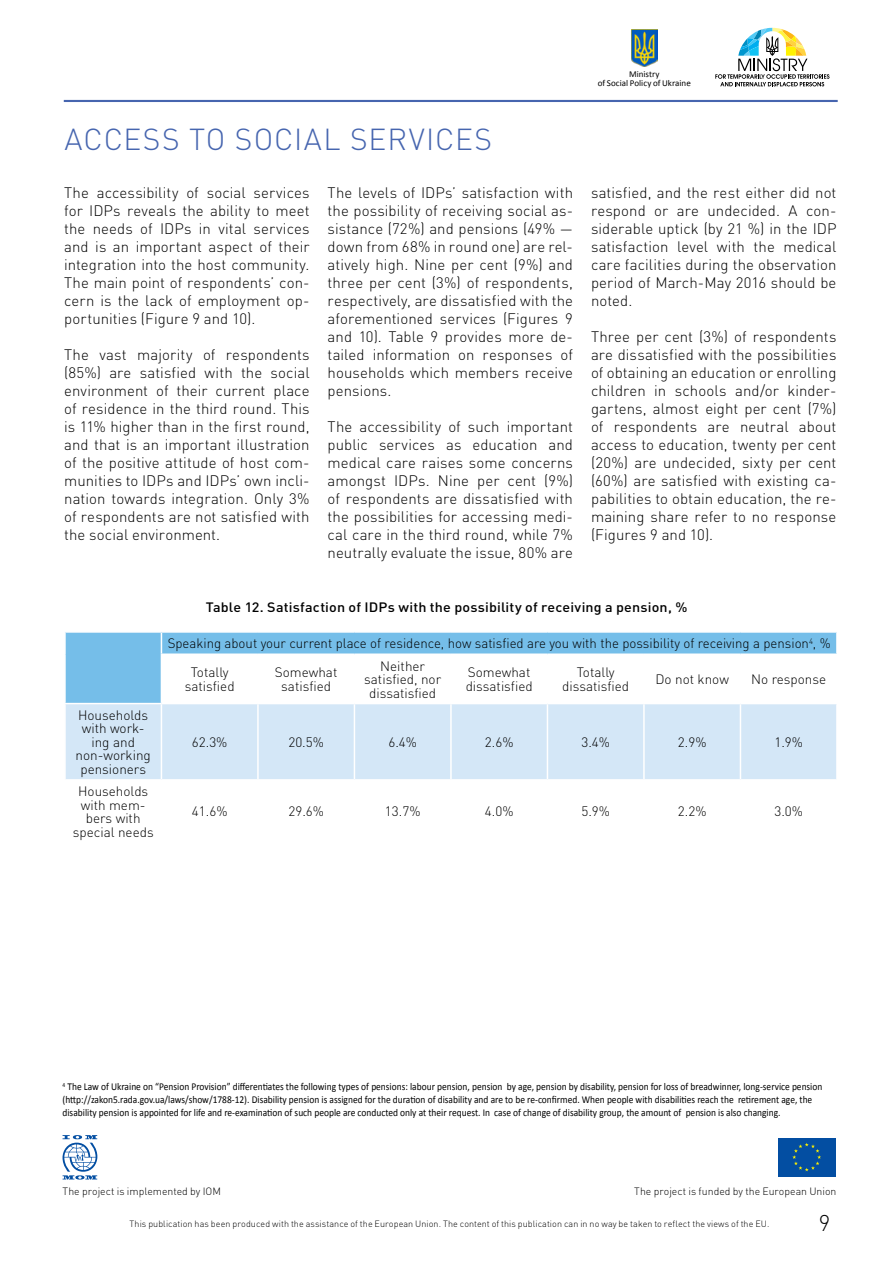
<style>
.page{position:relative;width:893px;height:1263px;background:#fff}
.page>*{position:absolute;margin:0;border:0;box-sizing:border-box;transform-origin:0 0}
.t1{font:300 30px "DIN Pro";letter-spacing:.035em;color:#4665af}
.t2{font:300 22.5px "DIN Pro";color:#000}
.t3{font:300 15px/18px "DIN Pro";letter-spacing:.005em;color:#000;text-align:justify}
.t4{font:300 13.5px/13.5px "DIN Pro";color:#000;text-align:center}
.t5{font:500 13.5px "DIN Pro";letter-spacing:.01em;color:#000;scale:1.06 1}
.t6{font:10.5px/12.6px "Calibri";color:#000;scale:.9 1}
.t7{font:300 10.5px "DIN Pro";letter-spacing:.005em;color:#000}
.t8{font:300 9px "DIN Pro";letter-spacing:.005em;color:#000}
.t9{font:9px/9px "Calibri";color:#000;text-align:center}
</style>
<div class="page">
<svg style="left:778px;top:1138px;width:58px;height:39px"></svg>
<div style="left:778px;top:1138px;width:57px;height:38px;background:#034ea2"></div>
<svg style="left:792px;top:1143px;width:29px;height:28px"></svg>
<svg style="left:62px;top:1135px;width:35px;height:44px"></svg>
<svg style="left:715px;top:28px;width:114px;height:58px"></svg>
<img style="left:631px;top:29px;width:27px;height:37px">
<hr style="left:64px;top:100px;width:774px;height:2px;background:#4665af">
<svg style="left:66px;top:633px;width:770px;height:70px"></svg>
<div style="left:66px;top:704px;width:770px;height:75px;background:#d4e7f7"></div>
<svg style="left:161px;top:633px;width:1px;height:20px"></svg>
<hr style="left:161px;top:653px;width:97px;height:2px;background:#fff">
<hr style="left:161px;top:655px;width:1px;height:48px;background:#fff">
<hr style="left:258px;top:653px;width:96px;height:2px;background:#fff">
<hr style="left:257px;top:655px;width:2px;height:48px;background:#fff">
<hr style="left:354px;top:653px;width:97px;height:2px;background:#fff">
<hr style="left:354px;top:655px;width:1px;height:48px;background:#fff">
<hr style="left:451px;top:653px;width:96px;height:2px;background:#fff">
<hr style="left:450px;top:655px;width:2px;height:48px;background:#fff">
<hr style="left:547px;top:653px;width:97px;height:2px;background:#fff">
<hr style="left:547px;top:655px;width:1px;height:48px;background:#fff">
<hr style="left:644px;top:653px;width:96px;height:2px;background:#fff">
<hr style="left:643px;top:655px;width:2px;height:48px;background:#fff">
<hr style="left:740px;top:653px;width:98px;height:2px;background:#fff">
<hr style="left:740px;top:655px;width:1px;height:48px;background:#fff">
<hr style="left:161px;top:704px;width:1px;height:75px;background:#fff">
<hr style="left:257px;top:704px;width:2px;height:75px;background:#fff">
<hr style="left:354px;top:704px;width:1px;height:75px;background:#fff">
<hr style="left:450px;top:704px;width:2px;height:75px;background:#fff">
<hr style="left:547px;top:704px;width:1px;height:75px;background:#fff">
<hr style="left:643px;top:704px;width:2px;height:75px;background:#fff">
<hr style="left:740px;top:704px;width:1px;height:75px;background:#fff">
<h1 class="t1" style="left:64px;top:117px;width:429px">ACCESS TO SOCIAL SERVICES</h1>
<p class="t3" style="left:64px;top:182px;width:247px">The accessibility of social services for IDPs reveals the ability to meet the needs of IDPs in vital services and is an important aspect of their integration into the host community.<br>The main point of respondents’ con&shy;cern is the lack of employment op&shy;portunities (Figure 9 and 10).</p>
<p class="t3" style="left:64px;top:344px;width:247px">The vast majority of respondents (85%) are satisfied with the social environment of their current place of residence in the third round. This is 11% higher than in the first round, and that is an important illustration of the positive attitude of host com&shy;munities to IDPs and IDPs’ own incli&shy;nation towards integration. Only 3% of respondents are not satisfied with the social environment.</p>
<p class="t3" style="left:328px;top:182px;width:247px">The levels of IDPs’ satisfaction with the possibility of receiving social as&shy;sistance (72%) and pensions (49% — down from 68% in round one) are rel&shy;atively high. Nine per cent (9%) and three per cent (3%) of respondents, respectively, are dissatisfied with the aforementioned services (Figures 9 and 10). Table 9 provides more de&shy;tailed information on responses of households which members receive pensions.</p>
<p class="t3" style="left:328px;top:416px;width:247px">The accessibility of such important public services as education and medical care raises some concerns amongst IDPs. Nine per cent (9%) of respondents are dissatisfied with the possibilities for accessing medi&shy;cal care in the third round, while 7% neutrally evaluate the issue, 80% are</p>
<p class="t9" style="left:598px;top:70px;width:95px">Ministry<br>of Social Policy of Ukraine</p>
<p class="t3" style="left:591px;top:182px;width:247px">satisfied, and the rest either did not respond or are undecided. A con&shy;siderable uptick (by 21 %) in the IDP satisfaction level with the medical care facilities during the observation period of March-May 2016 should be noted.</p>
<p class="t3" style="left:591px;top:326px;width:247px">Three per cent (3%) of respondents are dissatisfied with the possibilities of obtaining an education or enrolling children in schools and/or kinder&shy;gartens, almost eight per cent (7%) of respondents are neutral about access to education, twenty per cent (20%) are undecided, sixty per cent (60%) are satisfied with existing ca&shy;pabilities to obtain education, the re&shy;maining share refer to no response (Figures 9 and 10).</p>
<p class="t4" style="left:76px;top:707px;width:77px">Households with work&shy;ing and non-working pensioners</p>
<p class="t4" style="left:73px;top:783px;width:82px">Households with mem&shy;bers with special needs</p>
<p class="t5" style="left:206px;top:596px;width:456px">Table 12. Satisfaction of IDPs with the possibility of receiving a pension, %</p>
<p class="t4" style="left:191px;top:628px;width:641px;line-height:29.1px;text-align:left;text-indent:-23px">Speaking about your current place of residence, how satisfied are you with the possibility of receiving a pension<sup>4</sup>, %<br>Totally</p>
<p class="t4" style="left:185px;top:678px;width:51px">satisfied</p>
<p class="t4" style="left:275px;top:664px;width:64px">Somewhat satisfied</p>
<p class="t4" style="left:364px;top:658px;width:78px">Neither satisfied, nor dissatisfied</p>
<p class="t4" style="left:466px;top:664px;width:69px;text-align:left">Somewhat dissatisfied</p>
<p class="t4" style="left:562px;top:664px;width:69px">Totally dissatisfied</p>
<p class="t4" style="left:655px;top:671px;width:75px">Do not know</p>
<p class="t4" style="left:751px;top:671px;width:77px">No response</p>
<p class="t4" style="left:192px;top:734px;width:37px">62.3%</p>
<p class="t4" style="left:288px;top:734px;width:37px">20.5%</p>
<p class="t4" style="left:388px;top:734px;width:30px">6.4%</p>
<p class="t4" style="left:485px;top:734px;width:30px">2.6%</p>
<p class="t4" style="left:581px;top:734px;width:30px">3.4%</p>
<p class="t4" style="left:678px;top:734px;width:30px">2.9%</p>
<p class="t4" style="left:774px;top:734px;width:30px">1.9%</p>
<p class="t4" style="left:192px;top:804px;width:37px">41.6%</p>
<p class="t4" style="left:288px;top:804px;width:37px">29.6%</p>
<p class="t4" style="left:385px;top:804px;width:37px">13.7%</p>
<p class="t4" style="left:485px;top:804px;width:30px">4.0%</p>
<p class="t4" style="left:581px;top:804px;width:30px">5.9%</p>
<p class="t4" style="left:678px;top:804px;width:30px">2.2%</p>
<p class="t4" style="left:774px;top:804px;width:30px">3.0%</p>
<p class="t6" style="left:63px;top:1080px;width:846px"><sup>4</sup> The Law of Ukraine on “Pension Provision” differentiates the following types of pensions: labour pension, pension by age, pension by disability, pension for loss of breadwinner, long-service pension (http://zakon5.rada.gov.ua/laws/show/1788-12). Disability pension is assigned for the duration of disability and are to be re-confirmed. When people with disabilities reach the retirement age, the disability pension is appointed for life and re-examination of such people are conducted only at their request. In case of change of disability group, the amount of pension is also changing.</p>
<p class="t7" style="left:63px;top:1183px;width:160px">The project is implemented by IOM</p>
<p class="t7" style="left:634px;top:1183px;width:204px">The project is funded by the European Union</p>
<p class="t8" style="left:130px;top:1216px;width:641px">This publication has been produced with the assistance of the European Union. The content of this publication can in no way be taken to reflect the views of the EU.</p>
<h2 class="t2" style="left:819px;top:1205px;width:13px">9</h2>
</div>
